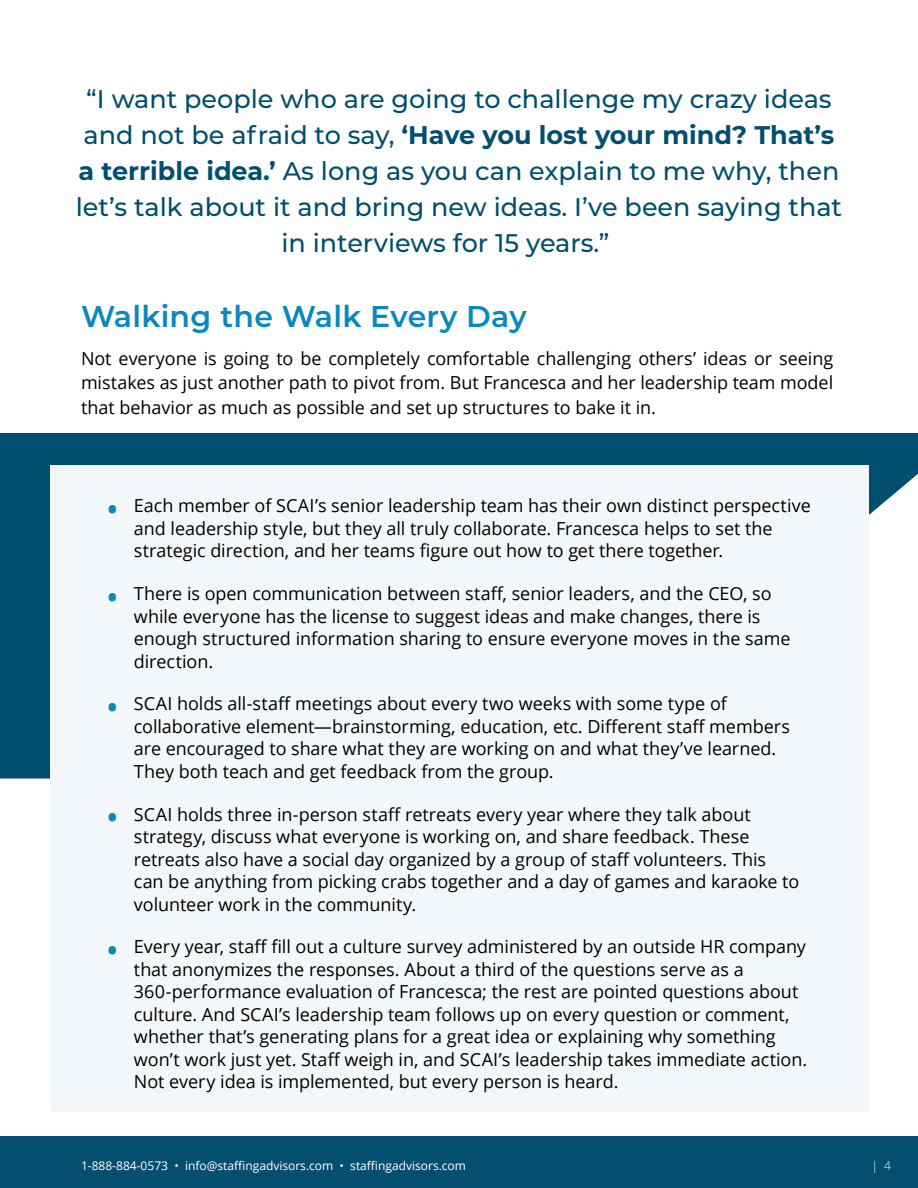
<style>
.page{position:relative;width:918px;height:1188px;background:#fff}
.page>*{position:absolute;margin:0;border:0;box-sizing:border-box;transform-origin:0 0}
.t1{font:600 30px "Montserrat";letter-spacing:.01em;color:#0988bd}
.t2{font:500 25.5px "Montserrat";color:#004f70}
.t3{font:700 25.5px "Montserrat";color:#004f70}
.t4{font:18px/22.5px "Open Sans";letter-spacing:-.005em;color:#000}
.t5{font:12px "Open Sans";color:#fff}
.t6{font:300 12px "Open Sans";color:#fff}
.s1{font-weight:500}
.s2{font-weight:700}
.s3{font-weight:600;font-size:30px;color:#0988bd}
</style>
<div class="page">
<div style="left:0;top:1136px;width:918px;height:52px;background:#044f70"></div>
<svg style="left:0;top:433px;width:918px;height:346px;fill:#004f70"></svg>
<div style="left:50px;top:465px;width:818px;height:646px;background:#f4f7f9"></div>
<h2 class="t2" style="left:86px;top:81px;width:747px">“I want people who are going to challenge my crazy ideas</h2>
<h2 class="t3" style="left:84px;top:117px;width:752px"><span class="s1">and not be afraid to say,</span> ‘Have you lost your mind? That’s</h2>
<h2 class="t2" style="left:79px;top:153px;width:762px"><span class="s2">a terrible idea.’</span> As long as you can explain to me why, then</h2>
<h2 class="t2" style="left:76px;top:189px;width:768px">let’s talk about it and bring new ideas. I’ve been saying that</h2>
<h2 class="t2" style="left:281px;top:225px;width:330px">in interviews for 15 years.”</h2>
<h1 class="t1" style="left:81px;top:295px;width:447px">Walking the Walk Every Day</h1>
<p class="t4" style="left:81px;top:345px;width:754px;line-height:24.8px;text-align:justify">Not everyone is going to be completely comfortable challenging others’ ideas or seeing mistakes as just another path to pivot from. But Francesca and her leadership team model that behavior as much as possible and set up structures to bake it in.</p>
<p class="t4" style="left:134px;top:494px;width:678px;text-indent:-27px"><span class="s3">•</span> Each member of SCAI’s senior leadership team has their own distinct perspective and leadership style, but they all truly collaborate. Francesca helps to set the strategic direction, and her teams figure out how to get there together.</p>
<p class="t4" style="left:134px;top:582px;width:658px;text-indent:-27px"><span class="s3">•</span> There is open communication between staff, senior leaders, and the CEO, so while everyone has the license to suggest ideas and make changes, there is enough structured information sharing to ensure everyone moves in the same direction.</p>
<p class="t4" style="left:134px;top:692px;width:658px;text-indent:-27px"><span class="s3">•</span> SCAI holds all-staff meetings about every two weeks with some type of collaborative element—brainstorming, education, etc. Different staff members are encouraged to share what they are working on and what they’ve learned.<br>They both teach and get feedback from the group.</p>
<p class="t4" style="left:134px;top:802px;width:667px;text-indent:-27px"><span class="s3">•</span> SCAI holds three in-person staff retreats every year where they talk about strategy, discuss what everyone is working on, and share feedback. These retreats also have a social day organized by a group of staff volunteers. This can be anything from picking crabs together and a day of games and karaoke to volunteer work in the community.</p>
<p class="t4" style="left:134px;top:935px;width:675px;text-indent:-27px"><span class="s3">•</span> Every year, staff fill out a culture survey administered by an outside HR company that anonymizes the responses. About a third of the questions serve as a 360-performance evaluation of Francesca; the rest are pointed questions about culture. And SCAI’s leadership team follows up on every question or comment, whether that’s generating plans for a great idea or explaining why something won’t work just yet. Staff weigh in, and SCAI’s leadership takes immediate action.<br>Not every idea is implemented, but every person is heard.</p>
<p class="t5" style="left:81px;top:1157px;width:387px">1-888-884-0573 • info@staffingadvisors.com • staffingadvisors.com</p>
<p class="t6" style="left:871px;top:1158px;width:21px">| 4</p>
</div>
